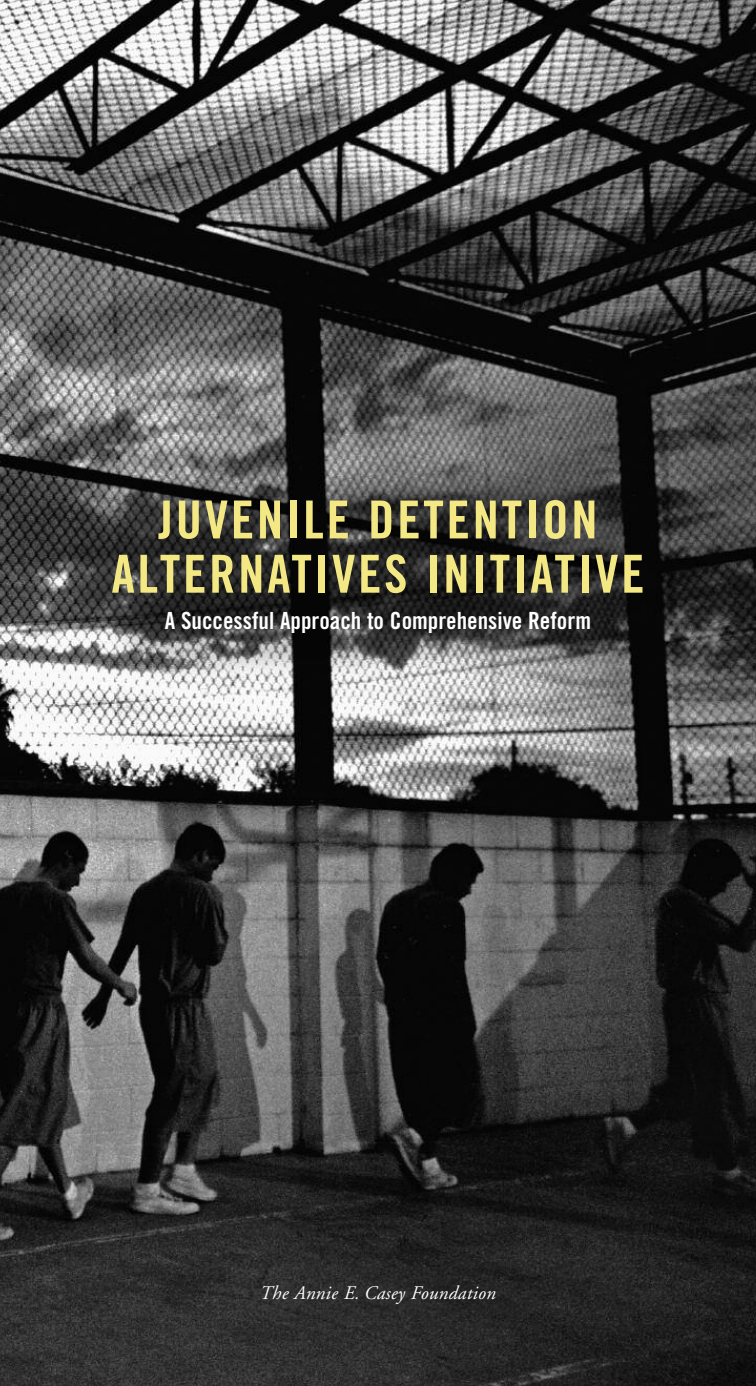
<style>
.page{position:relative;width:756px;height:1386px;background:#fff}
.page>*{position:absolute;margin:0;border:0;box-sizing:border-box;transform-origin:0 0}
.t1{font:52.5px/54.2px "Trade Gothic Bold Cond Twenty";letter-spacing:.055em;color:#f3e883;text-align:center}
.t2{font:23.62px "Trade Gothic Bold Cond Twenty";color:#fff}
.t3{font:italic 19.25px "Adobe Garamond";letter-spacing:.015em;color:#fff}
</style>
<div class="page">
<img style="left:0;top:0;width:756px;height:1386px">
<h1 class="t1" style="left:111px;top:497px;width:535px">JUVENILE DETENTION<br>ALTERNATIVES INITIATIVE</h1>
<p class="t2" style="left:165px;top:612px;width:428px">A Successful Approach to Comprehensive Reform</p>
<p class="t3" style="left:259px;top:1286px;width:238px">The Annie E. Casey Foundation</p>
</div>
